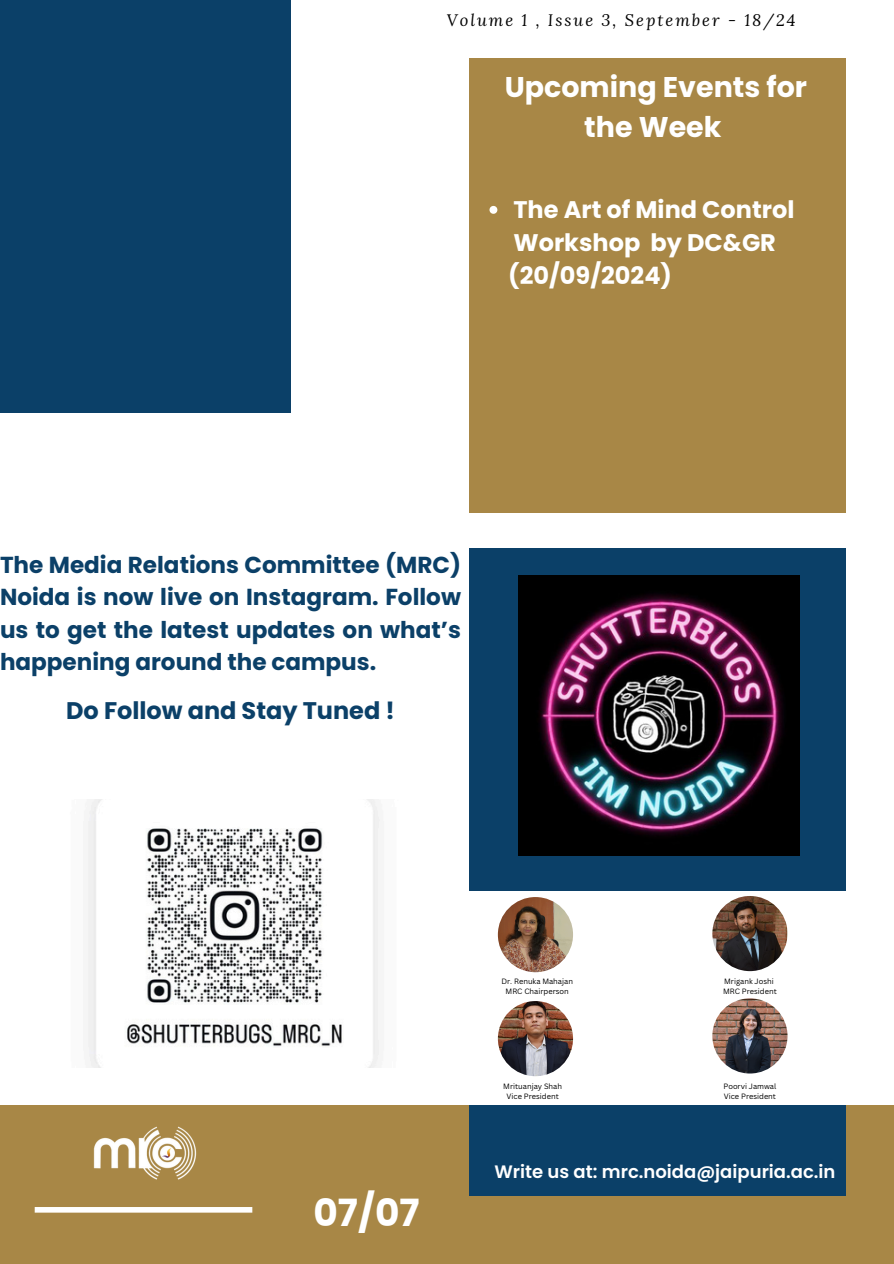
<style>
.page{position:relative;width:894px;height:1264px;background:#fff}
.page>*{position:absolute;margin:0;border:0;box-sizing:border-box;transform-origin:0 0}
.t1{font:700 37.5px "Poppins";color:#fff}
.t2{font:700 28.5px/39.3px "Poppins";color:#fff;text-align:center}
.t3{font:700 24px/32.7px "Poppins";color:#fff}
.t4{font:700 24px "Poppins";color:#0b4068}
.t5{font:700 23.1px/32px "Poppins";color:#0b4068;text-align:justify}
.t6{font:600 18px "Poppins";color:#fff}
.t7{font:italic 16.5px "Lora";letter-spacing:.12em;color:#000}
.t8{font:7.5px "Canva Sans";color:#000}
</style>
<div class="page">
<div style="left:468px;top:58px;width:377px;height:455px;background:#a88746"></div>
<div style="left:0;top:0;width:290px;height:413px;background:#0b4068"></div>
<div style="left:0;top:1104px;width:893px;height:159px;background:#a88746"></div>
<div style="left:468px;top:548px;width:377px;height:648px;background:#0b4068"></div>
<img style="left:518px;top:575px;width:280px;height:280px">
<div style="left:35px;top:1206px;width:217px;height:6px;background:#fff"></div>
<img style="left:79px;top:1104px;width:129px;height:109px">
<img style="left:88px;top:799px;width:292px;height:268px">
<div style="left:468px;top:891px;width:377px;height:213px;background:#fff"></div>
<svg style="left:489px;top:206px;width:8px;height:8px"></svg>
<img style="left:497px;top:897px;width:76px;height:75px;border-radius:50%">
<img style="left:497px;top:1001px;width:76px;height:75px;border-radius:50%">
<img style="left:712px;top:896px;width:75px;height:75px;border-radius:50%">
<img style="left:712px;top:998px;width:75px;height:75px;border-radius:50%">
<p class="t7" style="left:446px;top:9px;width:350px">Volume 1 , Issue 3, September - 18/24</p>
<p class="t2" style="left:504px;top:68px;width:304px">Upcoming Events for the Week</p>
<p class="t3" style="left:513px;top:193px;width:282px">The Art of Mind Control<br>Workshop by DC&amp;GR</p>
<h3 class="t3" style="left:508px;top:259px;width:165px">(20/09/2024)</h3>
<p class="t5" style="left:0;top:549px;width:462px">The Media Relations Committee (MRC)<br>Noida is now live on Instagram. Follow us to get the latest updates on what’s happening around the campus.</p>
<p class="t4" style="left:66px;top:693px;width:330px">Do Follow and Stay Tuned !</p>
<p class="t1" style="left:313px;top:1186px;width:107px">07/07</p>
<p class="t8" style="left:501px;top:975px;width:73px">Dr. Renuka Mahajan</p>
<p class="t8" style="left:505px;top:985px;width:65px">MRC Chairperson</p>
<h5 class="t8" style="left:503px;top:1080px;width:60px">Mrituanjay Shah</h5>
<h3 class="t8" style="left:506px;top:1090px;width:54px">Vice President</h3>
<p class="t8" style="left:724px;top:975px;width:51px">Mrigank Joshi</p>
<h1 class="t8" style="left:722px;top:985px;width:55px">MRC President</h1>
<h3 class="t8" style="left:723px;top:1080px;width:54px">Poorvi Jamwal</h3>
<p class="t8" style="left:723px;top:1090px;width:54px">Vice President</p>
<p class="t6" style="left:494px;top:1158px;width:342px">Write us at: mrc.noida@jaipuria.ac.in</p>
</div>
